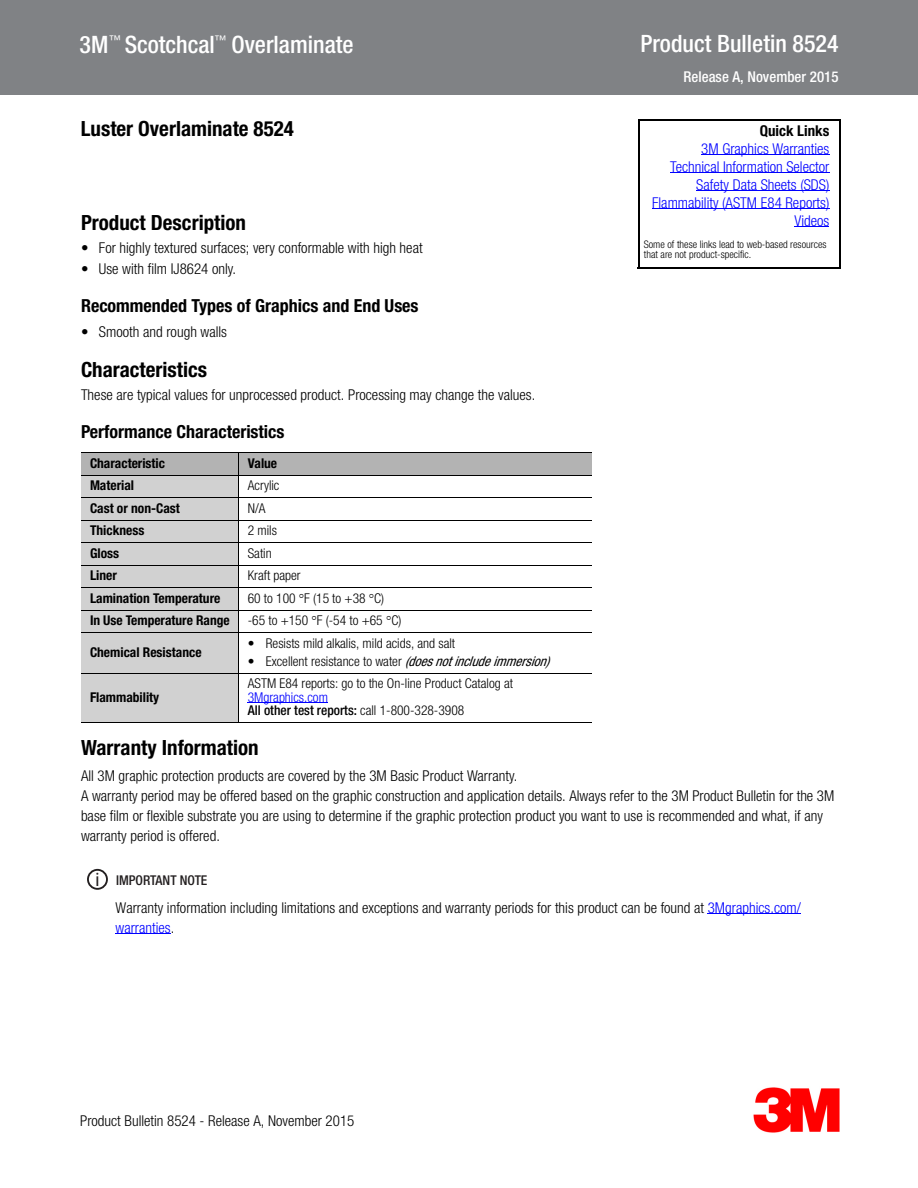
<style>
.page{position:relative;width:918px;height:1188px;background:#fff}
.page>*{position:absolute;margin:0;border:0;box-sizing:border-box;transform-origin:0 0}
.t1{font:500 condensed 24px "Helvetica Neue LT Std";color:#fff}
.t2{font:700 condensed 21px "Helvetica Neue LT Std";color:#000}
.t3{font:700 condensed 18px "Helvetica Neue LT Std";color:#000}
.t4{font:300 condensed 15px/20px "Helvetica Neue LT Std";color:#000}
.t5{font:300 condensed 15px/18px "Helvetica Neue LT Std";color:#00f;text-align:right}
.t6{font:500 condensed 15px "Helvetica Neue LT Std";color:#fff}
.t7{font:700 condensed 15px "Helvetica Neue LT Std";color:#000}
.t8{font:300 condensed 13.5px "Helvetica Neue LT Std";color:#000}
.t9{font:700 condensed 13.5px "Helvetica Neue LT Std";color:#000}
.t10{font:500 condensed 13.5px/13.5px "Helvetica Neue LT Std";color:#000}
.t11{font:500 condensed 13.5px "Helvetica Neue LT Std";color:#231f20}
.t12{font:condensed 12px "Helvetica Neue LT Std";color:#fff}
.t13{font:300 condensed 10.5px/10.5px "Helvetica Neue LT Std";letter-spacing:.005em;color:#000}
.s1{font-weight:400;font-style:italic}
.s2{font-weight:300;color:#00f}
.s3{font-weight:300}
.s4{font-family:"Droid Sans";font-weight:400;font-stretch:normal;font-size:18px}
.s5{color:#00f}
</style>
<div class="page">
<div style="left:0;top:0;width:918px;height:94px;background:#808285"></div>
<img style="left:753px;top:1087px;width:87px;height:46px">
<div style="left:87px;top:869px;width:21px;height:21px;border:2px solid #231f20;border-radius:50%"></div>
<hr style="left:708px;top:914px;width:93px;height:1px;background:#00f">
<hr style="left:116px;top:934px;width:55px;height:1px;background:#00f">
<div style="left:81px;top:453px;width:158px;height:22px;background:#b3b3b3"></div>
<div style="left:239px;top:453px;width:353px;height:22px;background:#b3b3b3"></div>
<div style="left:81px;top:475px;width:158px;height:23px;background:#d1d1d1"></div>
<div style="left:81px;top:498px;width:158px;height:22px;background:#d1d1d1"></div>
<div style="left:81px;top:520px;width:158px;height:23px;background:#d1d1d1"></div>
<div style="left:81px;top:543px;width:158px;height:22px;background:#d1d1d1"></div>
<div style="left:81px;top:565px;width:158px;height:23px;background:#d1d1d1"></div>
<div style="left:81px;top:588px;width:158px;height:22px;background:#d1d1d1"></div>
<div style="left:81px;top:610px;width:158px;height:23px;background:#d1d1d1"></div>
<div style="left:81px;top:633px;width:158px;height:40px;background:#d1d1d1"></div>
<div style="left:81px;top:673px;width:158px;height:50px;background:#d1d1d1"></div>
<hr style="left:248px;top:702px;width:80px;height:1px;background:#00f">
<hr style="left:238px;top:452px;width:1px;height:271px;background:#000">
<hr style="left:81px;top:452px;width:511px;height:1px;background:#000">
<hr style="left:81px;top:475px;width:511px;height:1px;background:#000">
<hr style="left:81px;top:497px;width:511px;height:1px;background:#000">
<hr style="left:81px;top:520px;width:511px;height:1px;background:#000">
<hr style="left:81px;top:542px;width:511px;height:1px;background:#000">
<hr style="left:81px;top:565px;width:511px;height:1px;background:#000">
<hr style="left:81px;top:587px;width:511px;height:1px;background:#000">
<hr style="left:81px;top:610px;width:511px;height:1px;background:#000">
<hr style="left:81px;top:632px;width:511px;height:1px;background:#000">
<hr style="left:81px;top:673px;width:511px;height:1px;background:#000">
<hr style="left:81px;top:722px;width:511px;height:1px;background:#000">
<hr style="left:701px;top:154px;width:128px;height:1px;background:#00f">
<hr style="left:670px;top:172px;width:159px;height:1px;background:#00f">
<hr style="left:696px;top:190px;width:133px;height:1px;background:#00f">
<hr style="left:652px;top:208px;width:177px;height:1px;background:#00f">
<hr style="left:795px;top:226px;width:34px;height:1px;background:#00f">
<hr style="left:638px;top:119px;width:203px;height:1px;background:#000">
<hr style="left:840px;top:120px;width:1px;height:149px;background:#000">
<hr style="left:638px;top:268px;width:202px;height:1px;background:#000">
<hr style="left:638px;top:119px;width:1px;height:149px;background:#000">
<h1 class="t1" style="left:125px;top:36px;width:92px">Scotchcal</h1>
<p class="t12" style="left:215px;top:35px;width:13px">™</p>
<h1 class="t1" style="left:80px;top:36px;width:30px">3M</h1>
<h1 class="t1" style="left:231px;top:36px;width:124px">Overlaminate</h1>
<h1 class="t1" style="left:640px;top:35px;width:200px">Product Bulletin 8524</h1>
<p class="t6" style="left:683px;top:71px;width:157px">Release A, November 2015</p>
<h2 class="t2" style="left:81px;top:121px;width:215px">Luster Overlaminate 8524</h2>
<p class="t7" style="left:760px;top:125px;width:71px">Quick Links</p>
<p class="t5" style="left:652px;top:141px;width:179px">3M Graphics Warranties<br>Technical Information Selector<br>Safety Data Sheets (SDS)<br>Flammability (ASTM E84 Reports)<br>Videos</p>
<p class="t13" style="left:644px;top:240px;width:184px">Some of these links lead to web-based resources that are not product-specific.</p>
<h2 class="t2" style="left:81px;top:214px;width:167px">Product Description</h2>
<p class="t4" style="left:81px;top:239px;width:343px">• For highly textured surfaces; very conformable with high heat</p>
<p class="t4" style="left:81px;top:260px;width:157px">• Use with film IJ8624 only.</p>
<p class="t3" style="left:81px;top:299px;width:339px">Recommended Types of Graphics and End Uses</p>
<p class="t4" style="left:81px;top:323px;width:148px">• Smooth and rough walls</p>
<h2 class="t2" style="left:81px;top:361px;width:128px">Characteristics</h2>
<p class="t4" style="left:81px;top:386px;width:456px">These are typical values for unprocessed product. Processing may change the values.</p>
<p class="t3" style="left:81px;top:425px;width:205px">Performance Characteristics</p>
<p class="t9" style="left:90px;top:458px;width:77px">Characteristic</p>
<p class="t9" style="left:248px;top:458px;width:31px">Value</p>
<p class="t9" style="left:90px;top:480px;width:46px">Material</p>
<p class="t8" style="left:248px;top:480px;width:33px">Acrylic</p>
<p class="t9" style="left:90px;top:503px;width:91px">Cast or non-Cast</p>
<p class="t8" style="left:248px;top:503px;width:19px">N/A</p>
<p class="t9" style="left:90px;top:525px;width:56px">Thickness</p>
<p class="t8" style="left:248px;top:525px;width:31px">2 mils</p>
<p class="t9" style="left:90px;top:548px;width:31px">Gloss</p>
<p class="t8" style="left:248px;top:548px;width:25px">Satin</p>
<p class="t9" style="left:90px;top:570px;width:28px">Liner</p>
<p class="t8" style="left:248px;top:570px;width:54px">Kraft paper</p>
<p class="t9" style="left:90px;top:593px;width:132px">Lamination Temperature</p>
<p class="t8" style="left:248px;top:593px;width:138px">60 to 100 F (15 to +38 C)</p>
<p class="t9" style="left:90px;top:615px;width:141px">In Use Temperature Range</p>
<p class="t8" style="left:248px;top:615px;width:155px">-65 to +150 F (-54 to +65 C)</p>
<p class="t9" style="left:90px;top:647px;width:113px">Chemical Resistance</p>
<p class="t8" style="left:248px;top:638px;width:209px">• Resists mild alkalis, mild acids, and salt</p>
<p class="t8" style="left:248px;top:656px;width:304px">• Excellent resistance to water <span class="s1">(doesnotincludeimmersion)</span></p>
<p class="t9" style="left:90px;top:692px;width:71px">Flammability</p>
<p class="t8" style="left:248px;top:678px;width:267px">ASTM E84 reports: go to the On-line Product Catalog at</p>
<p class="t10" style="left:248px;top:691px;width:218px"><span class="s2">3Mgraphics.com<br></span>All other test reports: <span class="s3">call 1-800-328-3908</span></p>
<h2 class="t2" style="left:81px;top:739px;width:179px">Warranty Information</h2>
<p class="t4" style="left:81px;top:767px;width:755px">All 3M graphic protection products are covered by the 3M Basic Product Warranty.<br>A warranty period may be offered based on the graphic construction and application details. Always refer to the 3M Product Bulletin for the 3M base film or flexible substrate you are using to determine if the graphic protection product you want to use is recommended and what, if any warranty period is offered.</p>
<p class="t11" style="left:95px;top:875px;width:114px"><span class="s4">i</span> IMPORTANT NOTE</p>
<p class="t4" style="left:116px;top:899px;width:687px">Warranty information including limitations and exceptions and warranty periods for this product can be found at <span class="s5">3Mgraphics.com/ warranties</span>.</p>
<p class="t4" style="left:80px;top:1112px;width:276px">Product Bulletin 8524 - Release A, November 2015</p>
</div>
